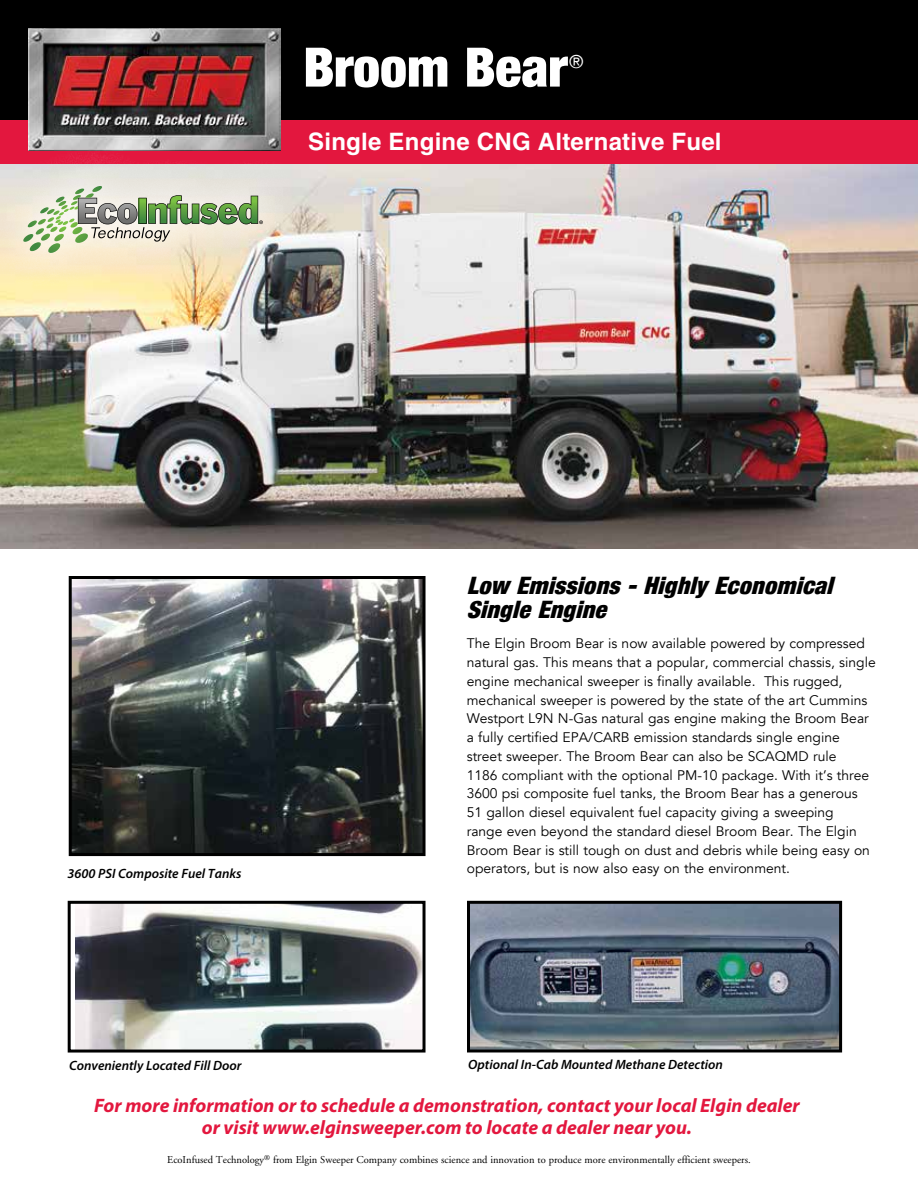
<style>
.page{position:relative;width:918px;height:1188px;background:#fff}
.page>*{position:absolute;margin:0;border:0;box-sizing:border-box;transform-origin:0 0}
.t1{font:54px "Harvest";color:#fff}
.t2{font:24px/24px "Harvest Ital";letter-spacing:.01em;color:#000}
.t3{font:700 24px "Helvetica";letter-spacing:.01em;color:#fff}
.t4{font:italic 700 19.5px/22.5px "Myriad Pro";color:#e3173e;text-align:center}
.t5{font:18px "Helvetica Neue";color:#fff}
.t6{font:13.8px/18.8px "Avenir";color:#000}
.t7{font:italic 600 13.5px "Myriad Pro";color:#000}
.t8{font:10.5px "Adobe Garamond";color:#000}
</style>
<div class="page">
<img style="left:0;top:164px;width:918px;height:385px">
<div style="left:0;top:0;width:918px;height:129px;background:#000"></div>
<div style="left:0;top:120px;width:918px;height:44px;background:#e3173e"></div>
<img style="left:28px;top:28px;width:252px;height:119px">
<img style="left:471px;top:905px;width:367px;height:143px">
<div style="left:467px;top:901px;width:375px;height:151px;border:3px solid #000"></div>
<img style="left:73px;top:580px;width:349px;height:272px">
<div style="left:69px;top:576px;width:357px;height:280px;border:3px solid #000"></div>
<img style="left:76px;top:905px;width:346px;height:144px">
<div style="left:68px;top:901px;width:358px;height:152px;border:3px solid #000"></div>
<div style="left:0;top:147px;width:301px;height:145px;background:#fff;opacity:.76"></div>
<svg style="left:23px;top:186px;width:240px;height:68px;background:#c7cdb4"></svg>
<h1 class="t1" style="left:304px;top:37px;width:265px">Broom Bear</h1>
<h3 class="t5" style="left:569px;top:48px;width:16px">®</h3>
<h2 class="t3" style="left:308px;top:127px;width:415px">Single Engine CNG Alternative Fuel</h2>
<p class="t7" style="left:68px;top:865px;width:176px">3600 PSI Composite Fuel Tanks</p>
<p class="t7" style="left:69px;top:1057px;width:174px">Conveniently Located Fill Door</p>
<h2 class="t2" style="left:467px;top:573px;width:367px">Low Emissions - Highly Economical<br>Single Engine</h2>
<p class="t6" style="left:467px;top:635px;width:410px">The Elgin Broom Bear is now available powered by compressed natural gas. This means that a popular, commercial chassis, single engine mechanical sweeper is finally available. This rugged, mechanical sweeper is powered by the state of the art Cummins Westport L9N N-Gas natural gas engine making the Broom Bear a fully certified EPA/CARB emission standards single engine street sweeper. The Broom Bear can also be SCAQMD rule<br>1186 compliant with the optional PM-10 package. With it’s three 3600 psi composite fuel tanks, the Broom Bear has a generous 51 gallon diesel equivalent fuel capacity giving a sweeping<br>range even beyond the standard diesel Broom Bear. The Elgin Broom Bear is still tough on dust and debris while being easy on operators, but is now also easy on the environment.</p>
<p class="t7" style="left:468px;top:1056px;width:256px">Optional In-Cab Mounted Methane Detection</p>
<h3 class="t4" style="left:94px;top:1093px;width:707px">For more information or to schedule a demonstration, contact your local Elgin dealer or visit www.elginsweeper.com to locate a dealer near you.</h3>
<p class="t8" style="left:167px;top:1154px;width:585px">EcoInfused Technology<sup>®</sup> from Elgin Sweeper Company combines science and innovation to produce more environmentally efficient sweepers.</p>
</div>
